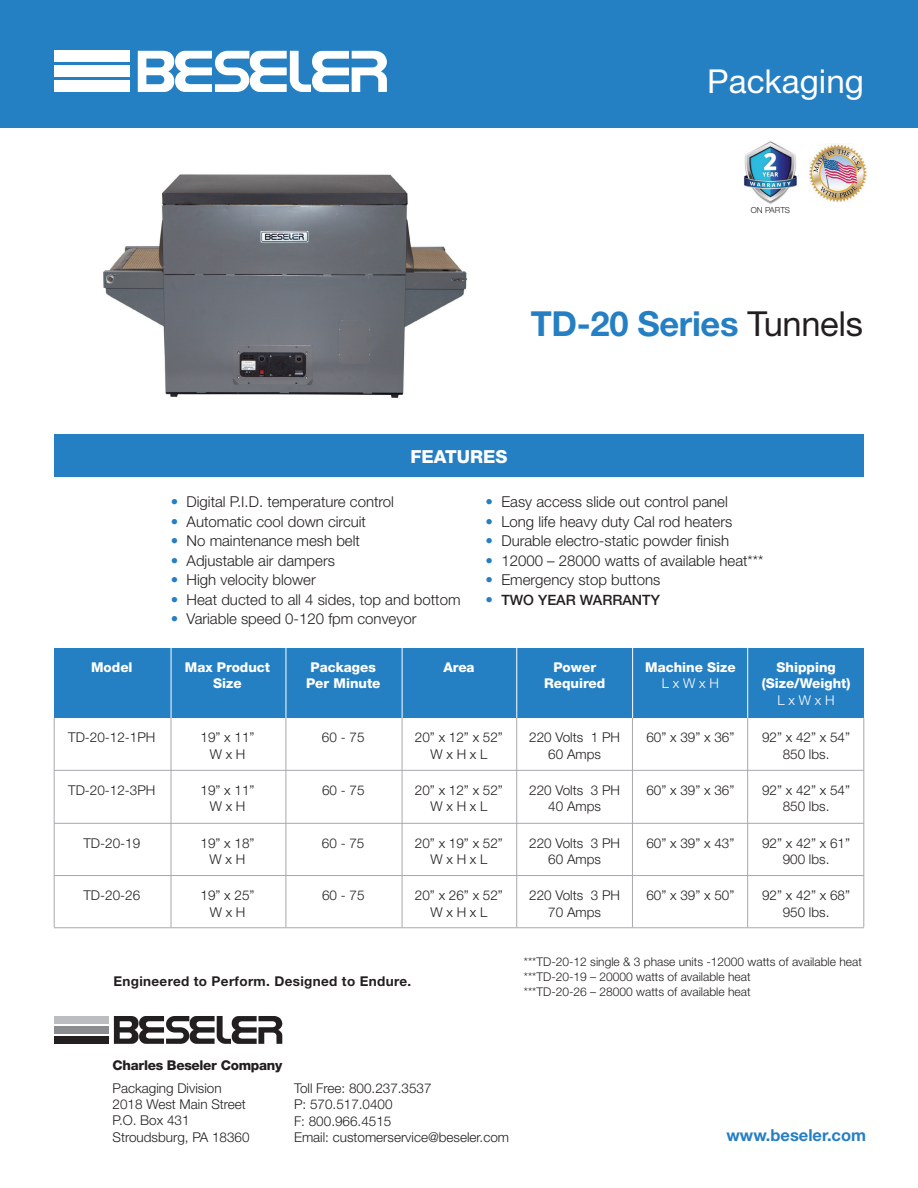
<style>
.page{position:relative;width:918px;height:1188px;background:#fff}
.page>*{position:absolute;margin:0;border:0;box-sizing:border-box;transform-origin:0 0}
.t1{font:700 34.5px "Helvetica Neue";letter-spacing:-.01em;color:#257fc3}
.t2{font:33px "Helvetica Neue";color:#fff}
.t3{font:800 18px "Helvetica Neue";color:#fff}
.t4{font:700 16.5px "Helvetica Neue";color:#257fc3}
.t5{font:300 15px "Helvetica Neue";color:#231f20}
.t6{font:500 14.25px "Helvetica Neue";color:#231f20}
.t7{font:300 13.5px/16.5px "Helvetica Neue";color:#231f20;text-align:center}
.t8{font:800 13.5px/16.5px "Helvetica Neue";color:#fff;text-align:center}
.t9{font:700 13.5px "Helvetica Neue";letter-spacing:.025em;color:#231f20}
.t10{font:800 13.5px "Helvetica Neue";letter-spacing:-.02em;color:#231f20}
.t11{font:300 13.5px "Helvetica Neue";color:#fff}
.t12{font:300 12px/15px "Helvetica Neue";color:#231f20}
.t13{font:300 8.25px "Helvetica Neue";color:#231f20}
.s1{font-weight:400;color:#231f20}
.s2{color:#257fc3}
.s3{font-weight:300;font-size:15px;color:#257fc3}
</style>
<div class="page">
<div style="left:0;top:0;width:918px;height:127px;background:#257fc3"></div>
<div style="left:54px;top:434px;width:810px;height:42px;background:#257fc3"></div>
<div style="left:54px;top:648px;width:810px;height:70px;background:#257fc3"></div>
<hr style="left:171px;top:718px;width:1px;height:209px;background:#a8a9ad">
<hr style="left:286px;top:718px;width:1px;height:209px;background:#a8a9ad">
<hr style="left:402px;top:718px;width:1px;height:209px;background:#a8a9ad">
<hr style="left:516px;top:718px;width:1px;height:209px;background:#a8a9ad">
<hr style="left:632px;top:718px;width:1px;height:209px;background:#a8a9ad">
<hr style="left:747px;top:718px;width:1px;height:209px;background:#a8a9ad">
<hr style="left:54px;top:928px;width:810px;height:1px;background:#a8a9ad">
<hr style="left:747px;top:647px;width:1px;height:71px;background:#fff">
<hr style="left:632px;top:647px;width:1px;height:71px;background:#fff">
<hr style="left:517px;top:647px;width:1px;height:71px;background:#fff">
<hr style="left:402px;top:647px;width:1px;height:71px;background:#fff">
<hr style="left:286px;top:647px;width:1px;height:71px;background:#fff">
<hr style="left:171px;top:647px;width:1px;height:71px;background:#fff">
<img style="left:744px;top:141px;width:53px;height:63px">
<img style="left:809px;top:143px;width:59px;height:59px">
<hr style="left:54px;top:718px;width:1px;height:209px;background:#a8a9ad">
<hr style="left:864px;top:718px;width:1px;height:209px;background:#a8a9ad">
<hr style="left:54px;top:770px;width:810px;height:1px;background:#a8a9ad">
<hr style="left:54px;top:823px;width:810px;height:1px;background:#a8a9ad">
<hr style="left:54px;top:875px;width:810px;height:1px;background:#a8a9ad">
<div style="left:54px;top:1016px;width:54px;height:8px;background:#bcbdc0"></div>
<div style="left:54px;top:1036px;width:54px;height:8px;background:#231f20"></div>
<div style="left:54px;top:1026px;width:54px;height:8px;background:#8a8c8f"></div>
<svg style="left:114px;top:1016px;width:168px;height:28px"></svg>
<div style="left:54px;top:51px;width:76px;height:11px;background:#fff"></div>
<div style="left:54px;top:81px;width:76px;height:11px;background:#fff"></div>
<div style="left:54px;top:66px;width:76px;height:11px;background:#fff"></div>
<svg style="left:138px;top:51px;width:249px;height:41px"></svg>
<img style="left:103px;top:174px;width:364px;height:224px">
<h2 class="t2" style="left:707px;top:61px;width:158px">Packaging</h2>
<p class="t13" style="left:751px;top:205px;width:41px">ON PARTS</p>
<h1 class="t1" style="left:531px;top:302px;width:334px">TD-20 Series <span class="s1">Tunnels</span></h1>
<h3 class="t3" style="left:411px;top:445px;width:98px">FEATURES</h3>
<p class="t5" style="left:171px;top:493px;width:225px"><span class="s2">•</span> Digital P.I.D. temperature control</p>
<p class="t5" style="left:171px;top:512px;width:197px"><span class="s2">•</span> Automatic cool down circuit</p>
<p class="t5" style="left:171px;top:532px;width:191px"><span class="s2">•</span> No maintenance mesh belt</p>
<p class="t5" style="left:171px;top:551px;width:166px"><span class="s2">•</span> Adjustable air dampers</p>
<p class="t5" style="left:171px;top:571px;width:147px"><span class="s2">•</span> High velocity blower</p>
<p class="t5" style="left:171px;top:590px;width:291px"><span class="s2">•</span> Heat ducted to all 4 sides, top and bottom</p>
<p class="t5" style="left:171px;top:610px;width:247px"><span class="s2">•</span> Variable speed 0-120 fpm conveyor</p>
<p class="t5" style="left:486px;top:493px;width:244px"><span class="s2">•</span> Easy access slide out control panel</p>
<p class="t5" style="left:486px;top:512px;width:248px"><span class="s2">•</span> Long life heavy duty Cal rod heaters</p>
<p class="t5" style="left:486px;top:532px;width:245px"><span class="s2">•</span> Durable electro-static powder finish</p>
<p class="t5" style="left:486px;top:551px;width:279px"><span class="s2">•</span> 12000 – 28000 watts of available heat***</p>
<p class="t5" style="left:486px;top:571px;width:176px"><span class="s2">•</span> Emergency stop buttons</p>
<p class="t6" style="left:486px;top:591px;width:176px"><span class="s3">•</span> TWO YEAR WARRANTY</p>
<p class="t8" style="left:91px;top:659px;width:43px">Model</p>
<p class="t8" style="left:185px;top:659px;width:87px">Max Product<br>Size</p>
<p class="t8" style="left:306px;top:659px;width:76px">Packages<br>Per Minute</p>
<p class="t8" style="left:443px;top:659px;width:33px">Area</p>
<p class="t8" style="left:544px;top:659px;width:63px">Power<br>Required</p>
<p class="t8" style="left:645px;top:659px;width:92px">Machine Size</p>
<p class="t11" style="left:662px;top:675px;width:58px">L x W x H</p>
<p class="t8" style="left:762px;top:659px;width:90px">Shipping (Size/Weight)</p>
<p class="t11" style="left:778px;top:692px;width:58px">L x W x H</p>
<p class="t7" style="left:68px;top:729px;width:89px">TD-20-12-1PH</p>
<p class="t7" style="left:201px;top:729px;width:56px">19” x 11”<br>W x H</p>
<p class="t7" style="left:322px;top:729px;width:44px">60 - 75</p>
<p class="t7" style="left:415px;top:729px;width:90px">20” x 12” x 52”<br>W x H x L</p>
<p class="t7" style="left:529px;top:729px;width:92px">220 Volts 1 PH<br>60 Amps</p>
<p class="t7" style="left:646px;top:729px;width:90px">60” x 39” x 36”</p>
<p class="t7" style="left:762px;top:729px;width:90px">92” x 42” x 54”<br>850 lbs.</p>
<p class="t7" style="left:68px;top:781px;width:89px">TD-20-12-3PH</p>
<p class="t7" style="left:201px;top:781px;width:56px">19” x 11”<br>W x H</p>
<p class="t7" style="left:322px;top:781px;width:44px">60 - 75</p>
<p class="t7" style="left:415px;top:781px;width:90px">20” x 12” x 52”<br>W x H x L</p>
<p class="t7" style="left:529px;top:781px;width:92px">220 Volts 3 PH<br>40 Amps</p>
<p class="t7" style="left:646px;top:781px;width:90px">60” x 39” x 36”</p>
<p class="t7" style="left:762px;top:781px;width:90px">92” x 42” x 54”<br>850 lbs.</p>
<p class="t7" style="left:83px;top:834px;width:58px">TD-20-19</p>
<p class="t7" style="left:201px;top:834px;width:56px">19” x 18”<br>W x H</p>
<p class="t7" style="left:322px;top:834px;width:44px">60 - 75</p>
<p class="t7" style="left:415px;top:834px;width:90px">20” x 19” x 52”<br>W x H x L</p>
<p class="t7" style="left:529px;top:834px;width:92px">220 Volts 3 PH<br>60 Amps</p>
<p class="t7" style="left:646px;top:834px;width:90px">60” x 39” x 43”</p>
<p class="t7" style="left:762px;top:834px;width:90px">92” x 42” x 61”<br>900 lbs.</p>
<p class="t7" style="left:83px;top:887px;width:58px">TD-20-26</p>
<p class="t7" style="left:201px;top:887px;width:56px">19” x 25”<br>W x H</p>
<p class="t7" style="left:322px;top:887px;width:44px">60 - 75</p>
<p class="t7" style="left:415px;top:887px;width:90px">20” x 26” x 52”<br>W x H x L</p>
<p class="t7" style="left:529px;top:887px;width:92px">220 Volts 3 PH<br>70 Amps</p>
<p class="t7" style="left:646px;top:887px;width:90px">60” x 39” x 50”</p>
<p class="t7" style="left:762px;top:887px;width:90px">92” x 42” x 68”<br>950 lbs.</p>
<p class="t9" style="left:113px;top:973px;width:299px">Engineered to Perform. Designed to Endure.</p>
<p class="t12" style="left:524px;top:954px;width:340px">***TD-20-12 single &amp; 3 phase units -12000 watts of available heat ***TD-20-19 – 20000 watts of available heat<br>***TD-20-26 – 28000 watts of available heat</p>
<p class="t10" style="left:113px;top:1058px;width:171px">Charles Beseler Company</p>
<p class="t7" style="left:113px;top:1080px;width:139px;text-align:left">Packaging Division<br>2018 West Main Street<br>P.O. Box 431<br>Stroudsburg, PA 18360</p>
<p class="t7" style="left:294px;top:1080px;width:217px;text-align:left">Toll Free: 800.237.3537<br>P: 570.517.0400<br>F: 800.966.4515<br>Email: customerservice@beseler.com</p>
<p class="t4" style="left:727px;top:1125px;width:141px">www.beseler.com</p>
</div>
